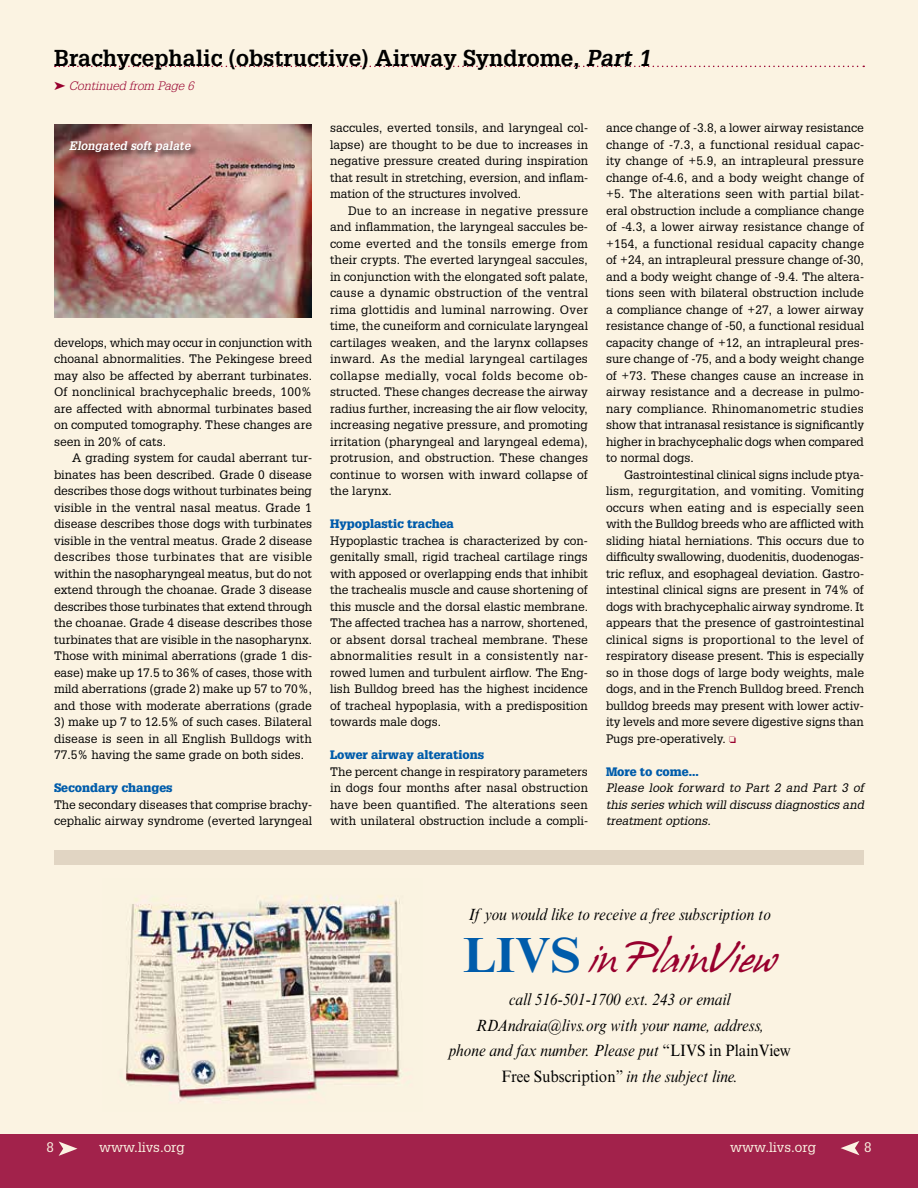
<style>
.page{position:relative;width:918px;height:1188px;background:#fbf3e2}
.page>*{position:absolute;margin:0;border:0;box-sizing:border-box;transform-origin:0 0}
.t1{font:36px "Hans Hand";color:#98002e}
.t2{font:700 22.5px "Glypha LT Std";color:#000}
.t3{font:italic 16.5px/25.5px "Times New Roman MT Std";color:#000;text-align:center;scale:.92 1}
.t4{font:13.5px "Glypha LT Std";color:#fbf3e2}
.t5{font:12px/16.5px "Glypha LT Std";color:#000;text-align:justify}
.t6{font:italic 12px/16.5px "Glypha LT Std";color:#000;text-align:justify}
.t7{font:900 12px "Glypha LT Std";color:#005cab}
.t8{font:italic 300 12px "Glypha LT Std";color:#98002e;scale:1.06 1}
.t9{font:italic 700 12px "Glypha LT Std";color:#fff;scale:.96 1}
.s1{font-style:italic}
.s2{color:#98002e}
.s3{font-family:"Times New Roman MT Std";font-weight:700;font-size:49.5px;color:#005cab}
.s4{font-size:34.5px}
.s5{font-style:normal}
</style>
<div class="page">
<div style="left:0;top:1134px;width:918px;height:54px;background:#a2224b"></div>
<svg style="left:55px;top:66px;width:809px;height:1px"></svg>
<svg style="left:841px;top:1141px;width:19px;height:14px"></svg>
<svg style="left:59px;top:1142px;width:19px;height:14px"></svg>
<img style="left:54px;top:124px;width:258px;height:194px">
<div style="left:70px;top:141px;width:130px;height:20px;background:#000;opacity:.75"></div>
<div style="left:54px;top:851px;width:810px;height:14px;background:#e1d5c3"></div>
<img style="left:125px;top:895px;width:277px;height:206px">
<h2 class="t2" style="left:54px;top:44px;width:598px">Brachycephalic (obstructive) Airway Syndrome, <span class="s1">Part 1</span></h2>
<p class="t8" style="left:54px;top:79px;width:133px">➤ Continued from Page 6</p>
<p class="t9" style="left:69px;top:138px;width:128px">Elongated soft palate</p>
<p class="t5" style="left:54px;top:334px;width:260px">develops, which may occur in conjunction with choanal abnormalities. The Pekingese breed may also be affected by aberrant turbinates.<br>Of nonclinical brachycephalic breeds, 100% are affected with abnormal turbinates based on computed tomography. These changes are seen in 20% of cats.</p>
<p class="t5" style="left:54px;top:449px;width:260px;text-indent:18px">A grading system for caudal aberrant tur&shy;binates has been described. Grade 0 disease describes those dogs without turbinates being visible in the ventral nasal meatus. Grade 1 disease describes those dogs with turbinates visible in the ventral meatus. Grade 2 disease describes those turbinates that are visible within the nasopharyngeal meatus, but do not extend through the choanae. Grade 3 disease describes those turbinates that extend through the choanae. Grade 4 disease describes those turbinates that are visible in the nasopharynx.<br>Those with minimal aberrations (grade 1 dis&shy;ease) make up 17.5 to 36% of cases, those with mild aberrations (grade 2) make up 57 to 70%, and those with moderate aberrations (grade</p>
<p class="t5" style="left:54px;top:713px;width:259px">3) make up 7 to 12.5% of such cases. Bilateral disease is seen in all English Bulldogs with 77.5% having the same grade on both sides.</p>
<p class="t7" style="left:54px;top:780px;width:120px">Secondary changes</p>
<p class="t5" style="left:54px;top:796px;width:260px">The secondary diseases that comprise brachy&shy;cephalic airway syndrome (everted laryngeal</p>
<p class="t5" style="left:330px;top:119px;width:260px">saccules, everted tonsils, and laryngeal col&shy;lapse) are thought to be due to increases in negative pressure created during inspiration that result in stretching, eversion, and inflam&shy;mation of the structures involved.</p>
<p class="t5" style="left:330px;top:202px;width:260px;text-indent:18px">Due to an increase in negative pressure and inflammation, the laryngeal saccules be&shy;come everted and the tonsils emerge from their crypts. The everted laryngeal saccules, in conjunction with the elongated soft palate, cause a dynamic obstruction of the ventral rima glottidis and luminal narrowing. Over time, the cuneiform and corniculate laryngeal cartilages weaken, and the larynx collapses inward. As the medial laryngeal cartilages collapse medially, vocal folds become ob&shy;structed. These changes decrease the airway radius further, increasing the air flow velocity, increasing negative pressure, and promoting irritation (pharyngeal and laryngeal edema), protrusion, and obstruction. These changes continue to worsen with inward collapse of the larynx.</p>
<p class="t7" style="left:330px;top:516px;width:125px">Hypoplastic trachea</p>
<p class="t5" style="left:330px;top:532px;width:260px">Hypoplastic trachea is characterized by con&shy;genitally small, rigid tracheal cartilage rings with apposed or overlapping ends that inhibit the trachealis muscle and cause shortening of this muscle and the dorsal elastic membrane.<br>The affected trachea has a narrow, shortened, or absent dorsal tracheal membrane. These abnormalities result in a consistently nar&shy;rowed lumen and turbulent airflow. The Eng&shy;lish Bulldog breed has the highest incidence of tracheal hypoplasia, with a predisposition towards male dogs.</p>
<p class="t7" style="left:330px;top:747px;width:156px">Lower airway alterations</p>
<p class="t5" style="left:330px;top:763px;width:260px">The percent change in respiratory parameters in dogs four months after nasal obstruction have been quantified. The alterations seen with unilateral obstruction include a compli-</p>
<p class="t5" style="left:606px;top:119px;width:260px">ance change of -3.8, a lower airway resistance change of -7.3, a functional residual capac&shy;ity change of +5.9, an intrapleural pressure change of-4.6, and a body weight change of +5. The alterations seen with partial bilat&shy;eral obstruction include a compliance change of -4.3, a lower airway resistance change of +154, a functional residual capacity change of +24, an intrapleural pressure change of-30, and a body weight change of -9.4. The altera&shy;tions seen with bilateral obstruction include a compliance change of +27, a lower airway resistance change of -50, a functional residual capacity change of +12, an intrapleural pres&shy;sure change of -75, and a body weight change of +73. These changes cause an increase in airway resistance and a decrease in pulmo&shy;nary compliance. Rhinomanometric studies show that intranasal resistance is significantly higher in brachycephalic dogs when compared to normal dogs.</p>
<p class="t5" style="left:606px;top:466px;width:260px;text-indent:18px">Gastrointestinal clinical signs include ptya&shy;lism, regurgitation, and vomiting. Vomiting occurs when eating and is especially seen with the Bulldog breeds who are afflicted with sliding hiatal herniations. This occurs due to difficulty swallowing, duodenitis, duodenogas&shy;tric reflux, and esophageal deviation. Gastro&shy;intestinal clinical signs are present in 74% of dogs with brachycephalic airway syndrome. It appears that the presence of gastrointestinal clinical signs is proportional to the level of respiratory disease present. This is especially so in those dogs of large body weights, male dogs, and in the French Bulldog breed. French bulldog breeds may present with lower activ&shy;ity levels and more severe digestive signs than Pugs pre-operatively. <span class="s2">□</span></p>
<p class="t7" style="left:606px;top:764px;width:94px">More to come...</p>
<p class="t6" style="left:606px;top:780px;width:259px">Please look forward to Part 2 and Part 3 of this series which will discuss diagnostics and treatment options.</p>
<p class="t4" style="left:46px;top:1139px;width:9px">8</p>
<p class="t4" style="left:99px;top:1139px;width:87px">www.livs.org</p>
<h3 class="t3" style="left:469px;top:902px;width:330px">If you would like to receive a free subscription to</h3>
<h1 class="t1" style="left:463px;top:939px;width:315px"><span class="s3">LIVS</span> <span class="s4">i</span>n PlainView</h1>
<h3 class="t3" style="left:449px;top:987px;width:373px">call 516-501-1700 ext. 243 or email RDAndraia@livs.org with your name, address,<br>phone and fax number. Please put <span class="s5">“LIVS in PlainView Free Subscription”</span> in the subject line.</h3>
<p class="t4" style="left:730px;top:1139px;width:87px">www.livs.org</p>
<p class="t4" style="left:864px;top:1139px;width:9px">8</p>
</div>
